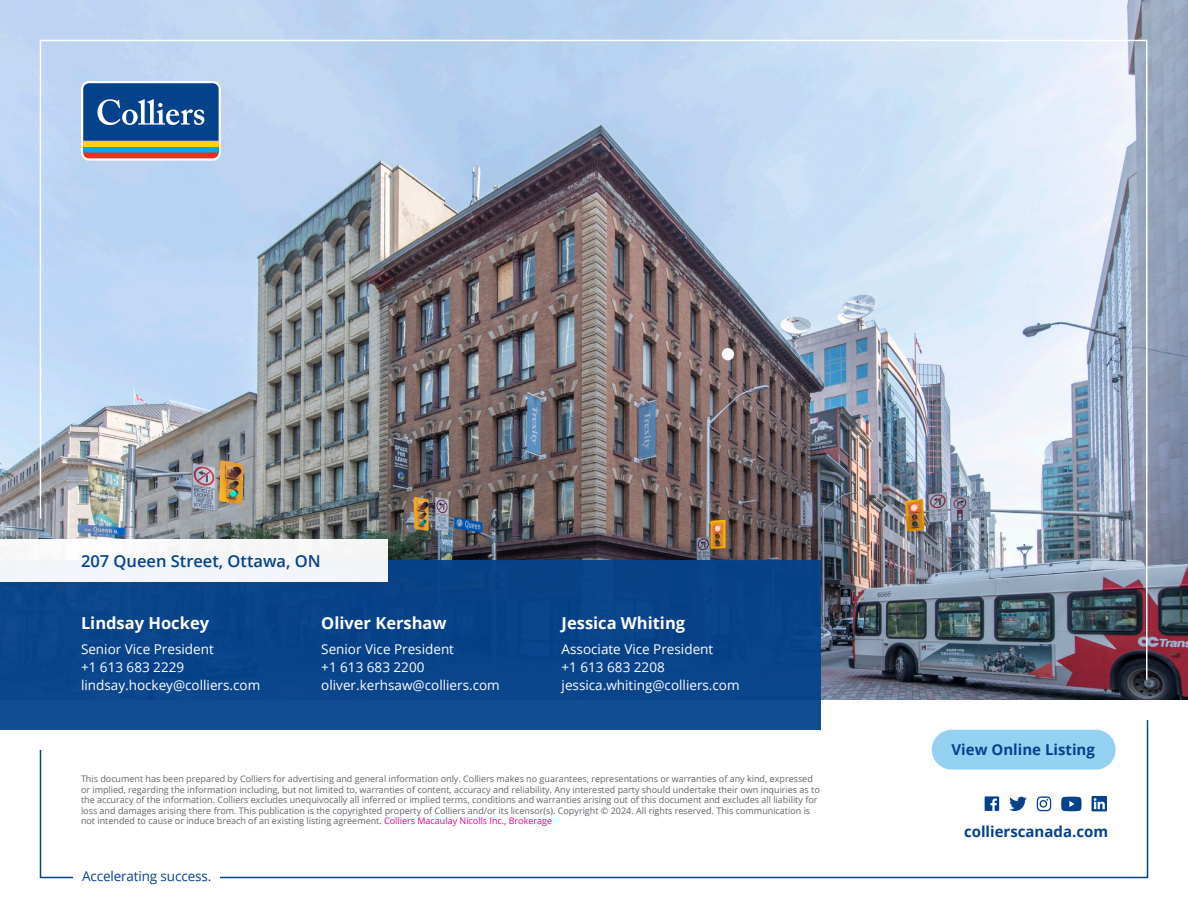
<style>
.page{position:relative;width:1188px;height:918px;background:#fff}
.page>*{position:absolute;margin:0;border:0;box-sizing:border-box;transform-origin:0 0}
.t1{font:700 16.5px "Open Sans";color:#fff}
.t2{font:600 16.5px "Open Sans";color:#05428c}
.Body_Text_-_White_CMYK{font:700 15px "Open Sans";color:#05428c}
.t3{font:13.5px "Open Sans";color:#fff}
.t4{font:13.5px "Open Sans";letter-spacing:-.01em;color:#05428c}
.Body_Text_-_Dark_Grey_CMYK{font:9px/10.5px "Open Sans";color:#5f6369}
.s1{color:#ed028c}
</style>
<div class="page">
<img style="left:0;top:0;width:1188px;height:700px">
<svg style="left:39px;top:720px;width:1110px;height:159px"></svg>
<img style="left:39px;top:39px;width:1109px;height:642px">
<div style="left:0;top:560px;width:821px;height:170px;background:#05428c"></div>
<div style="left:0;top:539px;width:388px;height:43px;background:#f2f5f8"></div>
<svg style="left:1061px;top:797px;width:21px;height:14px"></svg>
<svg style="left:1009px;top:797px;width:18px;height:14px"></svg>
<svg style="left:1092px;top:796px;width:15px;height:15px"></svg>
<svg style="left:1037px;top:796px;width:14px;height:15px"></svg>
<svg style="left:985px;top:796px;width:14px;height:15px"></svg>
<div style="left:74px;top:871px;width:146px;height:10px;background:#fff"></div>
<div style="left:81px;top:81px;width:140px;height:80px;background:linear-gradient(to right,#fff,#fcfdfe);border-radius:8px"></div>
<div style="left:83px;top:147px;width:136px;height:6px;background:#00a8e4"></div>
<div style="left:83px;top:141px;width:136px;height:6px;background:#fed503"></div>
<svg style="left:83px;top:153px;width:136px;height:5px"></svg>
<svg style="left:83px;top:83px;width:136px;height:58px;background:#225899"></svg>
<div style="left:932px;top:730px;width:184px;height:40px;background:#95d2f2;border-radius:20px"></div>
<p class="t2" style="left:81px;top:549px;width:241px">207 Queen Street, Ottawa, ON</p>
<p class="t1" style="left:81px;top:611px;width:130px">Lindsay Hockey</p>
<p class="t3" style="left:81px;top:640px;width:134px">Senior Vice President</p>
<p class="t3" style="left:81px;top:658px;width:105px">+1 613 683 2229</p>
<p class="t3" style="left:81px;top:676px;width:181px">lindsay.hockey@colliers.com</p>
<p class="t1" style="left:321px;top:611px;width:127px">Oliver Kershaw</p>
<p class="t3" style="left:321px;top:640px;width:134px">Senior Vice President</p>
<p class="t3" style="left:321px;top:658px;width:105px">+1 613 683 2200</p>
<p class="t3" style="left:321px;top:676px;width:180px">oliver.kerhsaw@colliers.com</p>
<p class="t1" style="left:562px;top:611px;width:125px">Jessica Whiting</p>
<p class="t3" style="left:562px;top:640px;width:153px">Associate Vice President</p>
<p class="t3" style="left:562px;top:658px;width:105px">+1 613 683 2208</p>
<p class="t3" style="left:562px;top:676px;width:180px">jessica.whiting@colliers.com</p>
<p class="Body_Text_-_Dark_Grey_CMYK" style="left:81px;top:774px;width:740px">This document has been prepared by Colliers for advertising and general information only. Colliers makes no guarantees, representations or warranties of any kind, expressed or implied, regarding the information including, but not limited to, warranties of content, accuracy and reliability. Any interested party should undertake their own inquiries as to the accuracy of the information. Colliers excludes unequivocally all inferred or implied terms, conditions and warranties arising out of this document and excludes all liability for loss and damages arising there from. This publication is the copyrighted property of Colliers and/or its licensor(s). Copyright © 2024. All rights reserved. This communication is not intended to cause or induce breach of an existing listing agreement. <span class="s1">Colliers Macaulay Nicolls Inc., Brokerage</span></p>
<p class="t4" style="left:82px;top:867px;width:131px">Accelerating success.</p>
<p class="Body_Text_-_White_CMYK" style="left:952px;top:739px;width:145px">View Online Listing</p>
<p class="Body_Text_-_White_CMYK" style="left:964px;top:821px;width:146px">collierscanada.com</p>
</div>
